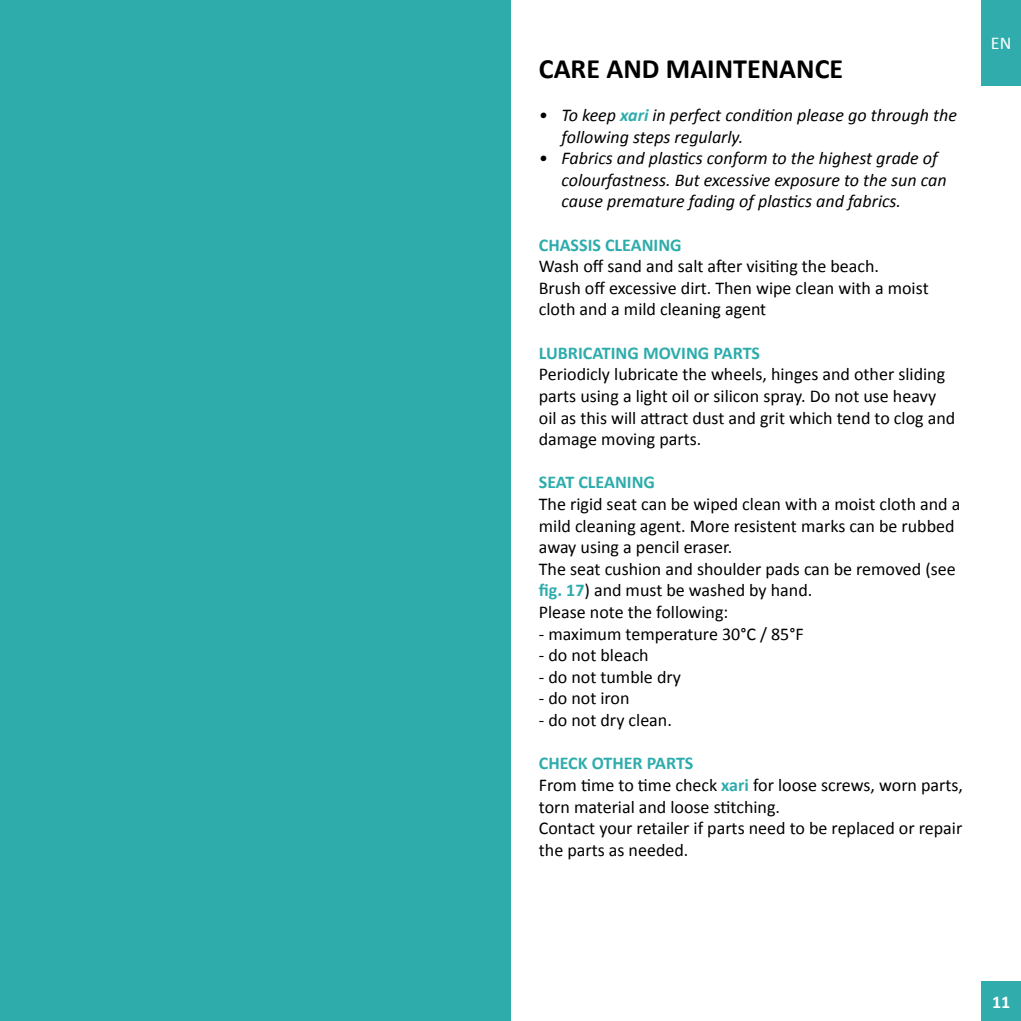
<style>
.page{position:relative;width:1021px;height:1021px;background:#fff}
.page>*{position:absolute;margin:0;border:0;box-sizing:border-box;transform-origin:0 0}
.t1{font:700 28px "Calibri";color:#000}
.t2{font:18px/21.6px "Calibri";color:#000}
.t3{font:italic 18px/21.6px "Calibri";color:#000}
.t4{font:700 18px "Calibri";color:#2eacac}
.t5{font:700 18px "Calibri";color:#fff}
.t6{font:18px "Calibri";color:#fff}
.s1{font-weight:700;color:#2eacac}
</style>
<div class="page">
<div style="left:981px;top:981px;width:39px;height:39px;background:#30acac"></div>
<div style="left:0;top:0;width:510px;height:1020px;background:#2eacac"></div>
<div style="left:981px;top:0;width:39px;height:85px;background:#30acac"></div>
<h1 class="t1" style="left:539px;top:51px;width:306px">CARE AND MAINTENANCE</h1>
<p class="t3" style="left:561px;top:103px;width:397px;text-indent:-23px">• To keep <span class="s1">xari</span> in perfect condition please go through the following steps regularly.</p>
<p class="t3" style="left:561px;top:147px;width:386px;text-indent:-23px">• Fabrics and plastics conform to the highest grade of colourfastness. But excessive exposure to the sun can cause premature fading of plastics and fabrics.</p>
<p class="t4" style="left:539px;top:233px;width:144px">CHASSIS CLEANING</p>
<p class="t2" style="left:539px;top:255px;width:391px">Wash off sand and salt after visiting the beach.<br>Brush off excessive dirt. Then wipe clean with a moist cloth and a mild cleaning agent</p>
<p class="t4" style="left:539px;top:341px;width:223px">LUBRICATING MOVING PARTS</p>
<p class="t2" style="left:539px;top:363px;width:418px">Periodicly lubricate the wheels, hinges and other sliding parts using a light oil or silicon spray. Do not use heavy oil as this will attract dust and grit which tend to clog and damage moving parts.</p>
<p class="t4" style="left:539px;top:471px;width:118px">SEAT CLEANING</p>
<p class="t2" style="left:539px;top:493px;width:423px">The rigid seat can be wiped clean with a moist cloth and a mild cleaning agent. More resistent marks can be rubbed away using a pencil eraser.<br>The seat cushion and shoulder pads can be removed (see <span class="s1">fig. 17</span>) and must be washed by hand.<br>Please note the following:</p>
<p class="t2" style="left:539px;top:623px;width:266px">- maximum temperature 30°C / 85°F</p>
<p class="t2" style="left:539px;top:644px;width:111px">- do not bleach</p>
<p class="t2" style="left:539px;top:666px;width:144px">- do not tumble dry</p>
<p class="t2" style="left:539px;top:687px;width:92px">- do not iron</p>
<p class="t2" style="left:539px;top:709px;width:134px">- do not dry clean.</p>
<p class="t2" style="left:539px;top:752px;width:426px"><span class="s1">CHECK OTHER PARTS<br></span>From time to time check <span class="s1">xari</span> for loose screws, worn parts, torn material and loose stitching.<br>Contact your retailer if parts need to be replaced or repair the parts as needed.</p>
<p class="t6" style="left:990px;top:32px;width:22px">EN</p>
<p class="t5" style="left:992px;top:990px;width:20px">11</p>
</div>
